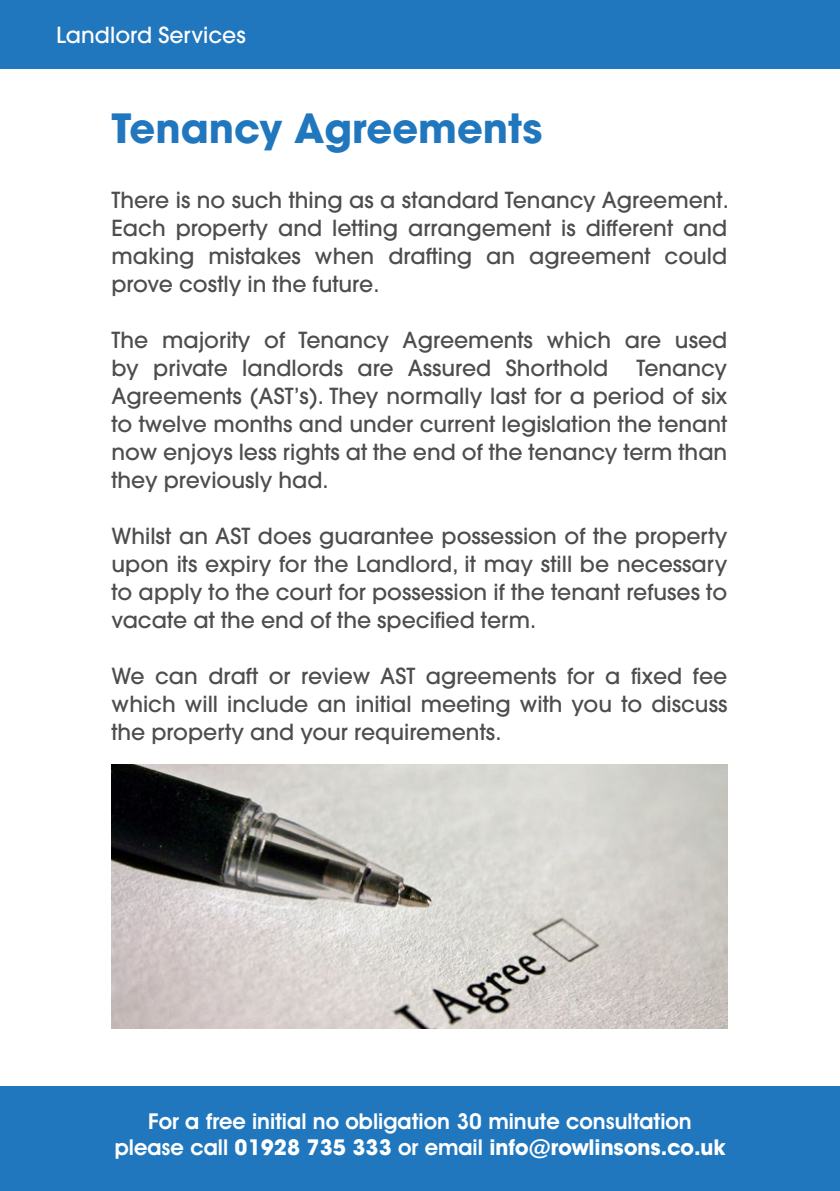
<style>
.page{position:relative;width:840px;height:1191px;background:#fff}
.page>*{position:absolute;margin:0;border:0;box-sizing:border-box;transform-origin:0 0}
.t1{font:700 40px "Avant Garde";color:#2077bd}
.t2{font:500 22px/28px "Avant Garde";color:#4d4d4f;text-align:justify}
.t3{font:600 22px/26.4px "Avant Garde IT Cby BT";color:#fff;text-align:center}
.t4{font:500 22px "Avant Garde";color:#fff}
.s1{font-weight:700}
</style>
<div class="page">
<div style="left:0;top:0;width:839px;height:68px;background:#2077bd"></div>
<div style="left:0;top:1086px;width:839px;height:105px;background:#2077bd"></div>
<img style="left:112px;top:764px;width:615px;height:265px">
<p class="t4" style="left:56px;top:21px;width:191px">Landlord Services</p>
<h1 class="t1" style="left:111px;top:102px;width:432px">Tenancy Agreements</h1>
<p class="t2" style="left:111px;top:186px;width:618px">There is no such thing as a standard Tenancy Agreement.<br>Each property and letting arrangement is different and making mistakes when drafting an agreement could prove costly in the future.</p>
<p class="t2" style="left:111px;top:326px;width:617px">The majority of Tenancy Agreements which are used by private landlords are Assured Shorthold</p>
<p class="t2" style="left:111px;top:354px;width:617px;text-indent:524px">Tenancy Agreements (AST’s). They normally last for a period of six to twelve months and under current legislation the tenant now enjoys less rights at the end of the tenancy term than they previously had.</p>
<p class="t2" style="left:111px;top:522px;width:617px">Whilst an AST does guarantee possession of the property upon its expiry for the Landlord, it may still be necessary to apply to the court for possession if the tenant refuses to vacate at the end of the specified term.</p>
<p class="t2" style="left:111px;top:662px;width:617px">We can draft or review AST agreements for a fixed fee which will include an initial meeting with you to discuss the property and your requirements.</p>
<p class="t3" style="left:115px;top:1107px;width:611px">For a free initial no obligation 30 minute consultation please call <span class="s1">01928 735 333</span> or email <span class="s1">info@rowlinsons.co.uk</span></p>
</div>
